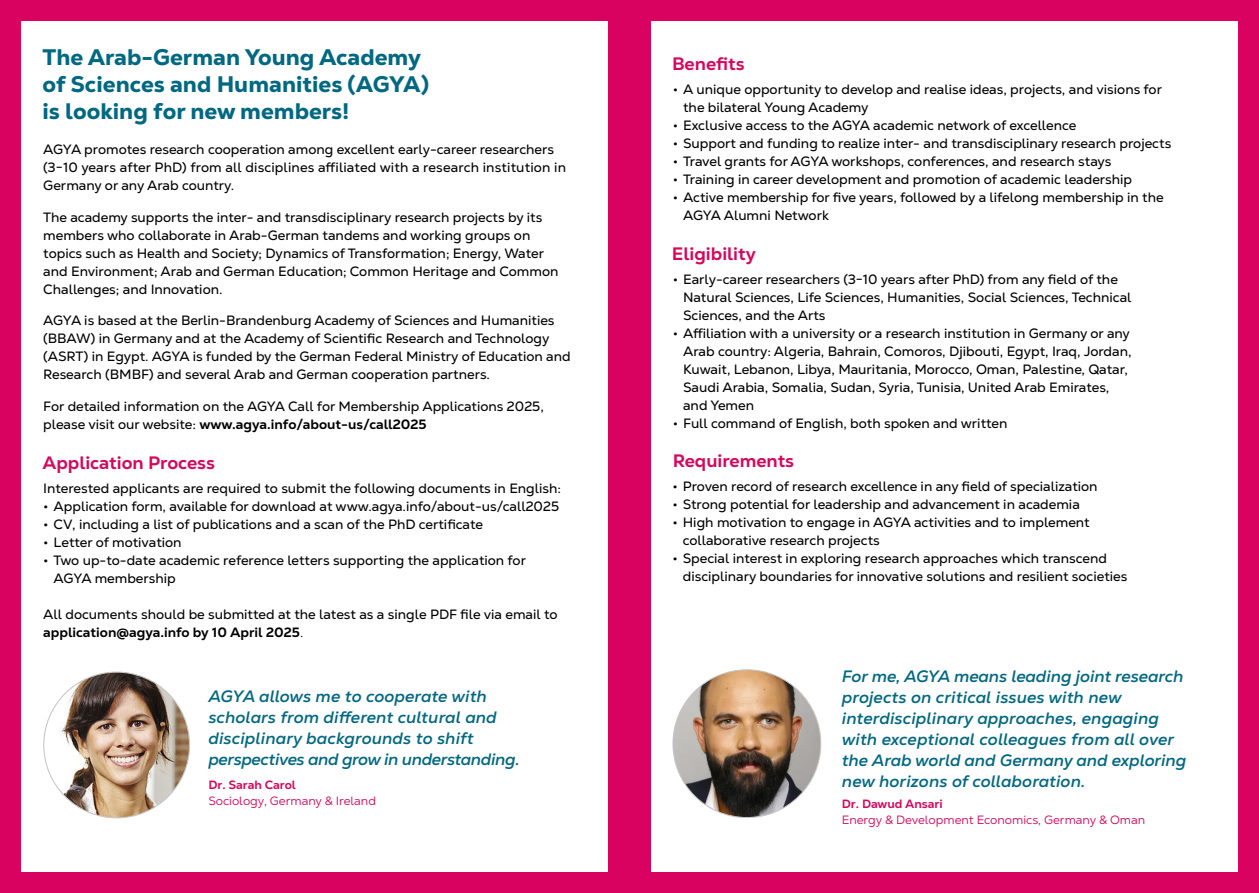
<style>
.page{position:relative;width:1259px;height:893px;background:#fff}
.page>*{position:absolute;margin:0;border:0;box-sizing:border-box;transform-origin:0 0}
.t1{font:800 22.5px/27px "Nexa Text";color:#016882}
.t2{font:800 18px "Nexa Text";color:#d6075c}
.t3{font:italic 700 16.5px/21px "Nexa Text";letter-spacing:.005em;color:#006882}
.t4{font:13.5px/18px "Nexa Text";color:#000}
.t5{font:12px "Nexa Text";color:#d6075c}
.t6{font:800 12px "Nexa Text";color:#d6075c}
.s1{font-weight:800}
.s2{font-style:inherit}
</style>
<div class="page">
<div style="left:0;top:0;width:629px;height:893px;background:#da0260"></div>
<div style="left:629px;top:0;width:630px;height:893px;background:#da0260"></div>
<div style="left:651px;top:21px;width:586px;height:851px;background:#fff"></div>
<div style="left:21px;top:21px;width:587px;height:851px;background:#fff"></div>
<img style="left:44px;top:672px;width:145px;height:146px;border-radius:73px">
<img style="left:673px;top:670px;width:148px;height:147px;border-radius:74px">
<h1 class="t1" style="left:43px;top:44px;width:388px">The Arab-German Young Academy of Sciences and Humanities (AGYA) is looking for new members!</h1>
<p class="t4" style="left:43px;top:140px;width:524px">AGYA promotes research cooperation among excellent early-career researchers (3−10 years after PhD) from all disciplines affiliated with a research institution in<br>Germany or any Arab country.</p>
<p class="t4" style="left:43px;top:208px;width:517px">The academy supports the inter- and transdisciplinary research projects by its members who collaborate in Arab-German tandems and working groups on topics such as Health and Society; Dynamics of Transformation; Energy, Water and Environment; Arab and German Education; Common Heritage and Common Challenges; and Innovation.</p>
<p class="t4" style="left:43px;top:311px;width:529px">AGYA is based at the Berlin-Brandenburg Academy of Sciences and Humanities (BBAW) in Germany and at the Academy of Scientific Research and Technology (ASRT) in Egypt. AGYA is funded by the German Federal Ministry of Education and Research (BMBF) and several Arab and German cooperation partners.</p>
<p class="t4" style="left:43px;top:397px;width:502px">For detailed information on the AGYA Call for Membership Applications 2025, please visit our website: <span class="s1">www.agya.info/about-us/call2025</span></p>
<h2 class="t2" style="left:43px;top:451px;width:174px">Application Process</h2>
<p class="t4" style="left:43px;top:479px;width:519px">Interested applicants are required to submit the following documents in English:</p>
<p class="t4" style="left:43px;top:497px;width:517px">• Application form, available for download at www.agya.info/about-us/call2025</p>
<p class="t4" style="left:43px;top:515px;width:441px">• CV, including a list of publications and a scan of the PhD certificate</p>
<p class="t4" style="left:43px;top:533px;width:140px">• Letter of motivation</p>
<p class="t4" style="left:54px;top:551px;width:474px;text-indent:-10px">• Two up-to-date academic reference letters supporting the application for<br>AGYA membership</p>
<p class="t4" style="left:43px;top:605px;width:516px">All documents should be submitted at the latest as a single PDF file via email to <span class="s1">application@agya.info by 10 April 2025</span><span class="s2">.</span></p>
<p class="t3" style="left:208px;top:685px;width:313px">AGYA allows me to cooperate with scholars from different cultural and disciplinary backgrounds to shift perspectives and grow in understanding.</p>
<p class="t6" style="left:208px;top:777px;width:89px">Dr. Sarah Carol</p>
<p class="t5" style="left:208px;top:794px;width:169px">Sociology, Germany &amp; Ireland</p>
<h2 class="t2" style="left:672px;top:52px;width:74px">Benefits</h2>
<p class="t4" style="left:683px;top:80px;width:480px;text-indent:-10px">• A unique opportunity to develop and realise ideas, projects, and visions for the bilateral Young Academy</p>
<p class="t4" style="left:673px;top:116px;width:405px">• Exclusive access to the AGYA academic network of excellence</p>
<p class="t4" style="left:673px;top:134px;width:500px">• Support and funding to realize inter- and transdisciplinary research projects</p>
<p class="t4" style="left:673px;top:152px;width:440px">• Travel grants for AGYA workshops, conferences, and research stays</p>
<p class="t4" style="left:673px;top:170px;width:461px">• Training in career development and promotion of academic leadership</p>
<p class="t4" style="left:683px;top:188px;width:482px;text-indent:-10px">• Active membership for five years, followed by a lifelong membership in the<br>AGYA Alumni Network</p>
<h2 class="t2" style="left:672px;top:242px;width:85px">Eligibility</h2>
<p class="t4" style="left:683px;top:270px;width:450px;text-indent:-10px">• Early-career researchers (3−10 years after PhD) from any field of the<br>Natural Sciences, Life Sciences, Humanities, Social Sciences, Technical<br>Sciences, and the Arts</p>
<p class="t4" style="left:683px;top:324px;width:450px;text-indent:-10px">• Affiliation with a university or a research institution in Germany or any Arab country: Algeria, Bahrain, Comoros, Djibouti, Egypt, Iraq, Jordan, Kuwait, Lebanon, Libya, Mauritania, Morocco, Oman, Palestine, Qatar, Saudi Arabia, Somalia, Sudan, Syria, Tunisia, United Arab Emirates, and Yemen</p>
<p class="t4" style="left:673px;top:414px;width:336px">• Full command of English, both spoken and written</p>
<h2 class="t2" style="left:673px;top:449px;width:123px">Requirements</h2>
<p class="t4" style="left:672px;top:477px;width:427px">• Proven record of research excellence in any field of specialization</p>
<p class="t4" style="left:672px;top:495px;width:409px">• Strong potential for leadership and advancement in academia</p>
<p class="t4" style="left:683px;top:513px;width:408px;text-indent:-10px">• High motivation to engage in AGYA activities and to implement collaborative research projects</p>
<p class="t4" style="left:683px;top:549px;width:446px;text-indent:-10px">• Special interest in exploring research approaches which transcend disciplinary boundaries for innovative solutions and resilient societies</p>
<p class="t3" style="left:842px;top:666px;width:346px">For me, AGYA means leading joint research projects on critical issues with new interdisciplinary approaches, engaging with exceptional colleagues from all over the Arab world and Germany and exploring new horizons of collaboration.</p>
<p class="t6" style="left:842px;top:796px;width:102px">Dr. Dawud Ansari</p>
<p class="t5" style="left:842px;top:813px;width:305px">Energy &amp; Development Economics, Germany &amp; Oman</p>
</div>
